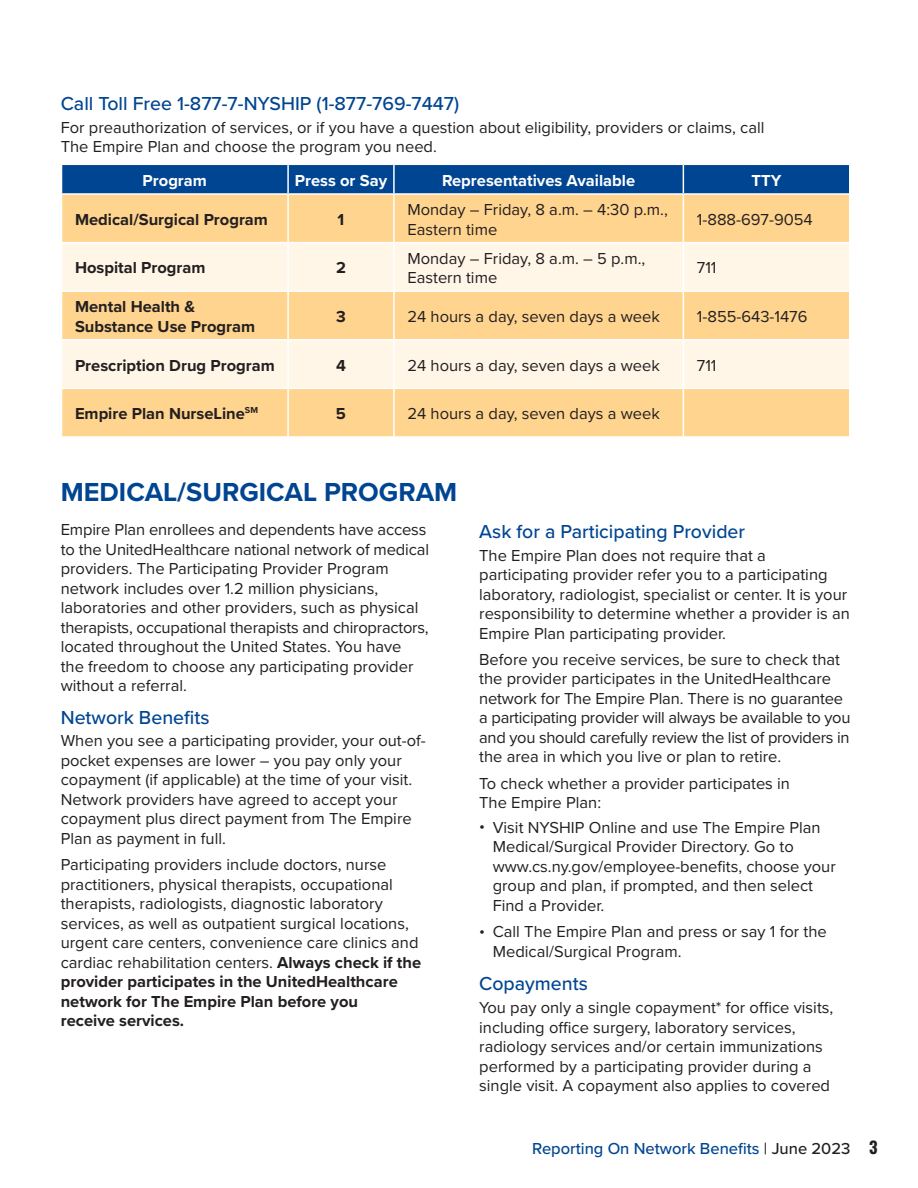
<style>
.page{position:relative;width:918px;height:1188px;background:#fff}
.page>*{position:absolute;margin:0;border:0;box-sizing:border-box;transform-origin:0 0}
.RO_2023_Section_Head{font:700 27px "Proxima Nova";color:#004591}
.RO_2023_Section_Head-2{font:500 19.5px "Proxima Nova";color:#004591}
.RO_2023_Body_11_13{font:16.5px/19.5px "Proxima Nova";color:#231f20}
.RO_2023_Programs_Cal{font:16.5px/19.5px "Proxima Nova";color:#231f20}
.RO_2023_Programs_Cal-2{font:700 16.5px/19.5px "Proxima Nova";color:#231f20}
.RO_2023_Programs_Cal-3{font:700 16.5px "Proxima Nova";color:#fff}
.t1{font:500 16.5px "Proxima Nova";color:#004591}
.s1{font-weight:700}
.s2{color:#231f20}
.s3{font-family:"Oswald";font-weight:700;color:#231f20}
</style>
<div class="page">
<div style="left:62px;top:195px;width:787px;height:241px;background:#ffd48e"></div>
<svg style="left:62px;top:243px;width:787px;height:145px;background:#ffeaca"></svg>
<hr style="left:683px;top:195px;width:1px;height:47px;background:#fff">
<hr style="left:683px;top:243px;width:1px;height:47px;background:#fff">
<hr style="left:683px;top:292px;width:1px;height:47px;background:#fff">
<hr style="left:683px;top:341px;width:1px;height:47px;background:#fff">
<hr style="left:683px;top:389px;width:1px;height:47px;background:#fff">
<svg style="left:62px;top:164px;width:787px;height:29px;background:#0a4c95"></svg>
<hr style="left:287px;top:195px;width:2px;height:47px;background:#fff">
<hr style="left:393px;top:195px;width:2px;height:47px;background:#fff">
<hr style="left:61px;top:242px;width:227px;height:1px;background:#fff">
<hr style="left:288px;top:242px;width:106px;height:1px;background:#fff">
<hr style="left:287px;top:243px;width:2px;height:47px;background:#fff">
<hr style="left:394px;top:242px;width:289px;height:1px;background:#fff">
<hr style="left:393px;top:243px;width:2px;height:47px;background:#fff">
<hr style="left:683px;top:242px;width:167px;height:1px;background:#fff">
<hr style="left:61px;top:290px;width:227px;height:2px;background:#fff">
<hr style="left:288px;top:290px;width:106px;height:2px;background:#fff">
<hr style="left:287px;top:292px;width:2px;height:47px;background:#fff">
<hr style="left:394px;top:290px;width:289px;height:2px;background:#fff">
<hr style="left:393px;top:292px;width:2px;height:47px;background:#fff">
<hr style="left:683px;top:290px;width:167px;height:2px;background:#fff">
<hr style="left:61px;top:339px;width:227px;height:2px;background:#fff">
<hr style="left:288px;top:339px;width:106px;height:2px;background:#fff">
<hr style="left:287px;top:341px;width:2px;height:47px;background:#fff">
<hr style="left:394px;top:339px;width:289px;height:2px;background:#fff">
<hr style="left:393px;top:341px;width:2px;height:47px;background:#fff">
<hr style="left:683px;top:339px;width:167px;height:2px;background:#fff">
<hr style="left:61px;top:388px;width:227px;height:1px;background:#fff">
<hr style="left:288px;top:388px;width:106px;height:1px;background:#fff">
<hr style="left:287px;top:389px;width:2px;height:47px;background:#fff">
<hr style="left:394px;top:388px;width:289px;height:1px;background:#fff">
<hr style="left:393px;top:389px;width:2px;height:47px;background:#fff">
<hr style="left:683px;top:388px;width:167px;height:1px;background:#fff">
<p class="RO_2023_Section_Head-2" style="left:61px;top:89px;width:400px">Call Toll Free 1-877-7-NYSHIP (1-877-769-7447)</p>
<p class="RO_2023_Body_11_13" style="left:61px;top:117px;width:705px">For preauthorization of services, or if you have a question about eligibility, providers or claims, call<br>The Empire Plan and choose the program you need.</p>
<p class="RO_2023_Programs_Cal-3" style="left:143px;top:168px;width:66px">Program</p>
<p class="RO_2023_Programs_Cal-3" style="left:295px;top:168px;width:94px">Press or Say</p>
<p class="RO_2023_Programs_Cal-3" style="left:442px;top:168px;width:195px">Representatives Available</p>
<p class="RO_2023_Programs_Cal-3" style="left:752px;top:168px;width:31px">TTY</p>
<p class="RO_2023_Programs_Cal-2" style="left:75px;top:209px;width:195px">Medical/Surgical Program</p>
<p class="RO_2023_Programs_Cal-2" style="left:338px;top:209px;width:8px">1</p>
<p class="RO_2023_Programs_Cal" style="left:407px;top:199px;width:262px">Monday – Friday, 8 a.m. – 4:30 p.m.,<br>Eastern time</p>
<p class="RO_2023_Programs_Cal" style="left:697px;top:209px;width:117px">1-888-697-9054</p>
<p class="RO_2023_Programs_Cal-2" style="left:75px;top:258px;width:132px">Hospital Program</p>
<p class="RO_2023_Programs_Cal-2" style="left:336px;top:258px;width:11px">2</p>
<p class="RO_2023_Programs_Cal" style="left:407px;top:248px;width:239px">Monday – Friday, 8 a.m. – 5 p.m.,<br>Eastern time</p>
<p class="RO_2023_Programs_Cal" style="left:697px;top:257px;width:21px">711</p>
<p class="RO_2023_Programs_Cal-2" style="left:75px;top:297px;width:182px">Mental Health &amp;<br>Substance Use Program</p>
<p class="RO_2023_Programs_Cal-2" style="left:336px;top:306px;width:11px">3</p>
<p class="RO_2023_Programs_Cal" style="left:407px;top:306px;width:254px">24 hours a day, seven days a week</p>
<p class="RO_2023_Programs_Cal" style="left:697px;top:306px;width:112px">1-855-643-1476</p>
<p class="RO_2023_Programs_Cal-2" style="left:75px;top:355px;width:201px">Prescription Drug Program</p>
<p class="RO_2023_Programs_Cal-2" style="left:336px;top:355px;width:11px">4</p>
<p class="RO_2023_Programs_Cal" style="left:407px;top:355px;width:254px">24 hours a day, seven days a week</p>
<p class="RO_2023_Programs_Cal" style="left:697px;top:355px;width:21px">711</p>
<p class="RO_2023_Programs_Cal-2" style="left:75px;top:404px;width:185px">Empire Plan NurseLine<sup>SM</sup></p>
<p class="RO_2023_Programs_Cal-2" style="left:336px;top:404px;width:12px">5</p>
<p class="RO_2023_Programs_Cal" style="left:407px;top:403px;width:254px">24 hours a day, seven days a week</p>
<p class="RO_2023_Section_Head" style="left:61px;top:471px;width:398px">MEDICAL/SURGICAL PROGRAM</p>
<p class="RO_2023_Body_11_13" style="left:61px;top:520px;width:370px">Empire Plan enrollees and dependents have access to the UnitedHealthcare national network of medical providers. The Participating Provider Program network includes over 1.2 million physicians, laboratories and other providers, such as physical therapists, occupational therapists and chiropractors, located throughout the United States. You have<br>the freedom to choose any participating provider without a referral.</p>
<p class="RO_2023_Section_Head-2" style="left:61px;top:703px;width:150px">Network Benefits</p>
<p class="RO_2023_Body_11_13" style="left:61px;top:730px;width:367px">When you see a participating provider, your out-of&shy;pocket expenses are lower – you pay only your copayment (if applicable) at the time of your visit.<br>Network providers have agreed to accept your copayment plus direct payment from The Empire Plan as payment in full.</p>
<p class="RO_2023_Body_11_13" style="left:61px;top:854px;width:362px">Participating providers include doctors, nurse practitioners, physical therapists, occupational therapists, radiologists, diagnostic laboratory services, as well as outpatient surgical locations, urgent care centers, convenience care clinics and cardiac rehabilitation centers. <span class="s1">Always check if the provider participates in the UnitedHealthcare network for The Empire Plan before you<br>receive services.</span></p>
<p class="RO_2023_Section_Head-2" style="left:479px;top:517px;width:267px">Ask for a Participating Provider</p>
<p class="RO_2023_Body_11_13" style="left:479px;top:545px;width:372px">The Empire Plan does not require that a participating provider refer you to a participating laboratory, radiologist, specialist or center. It is your responsibility to determine whether a provider is an Empire Plan participating provider.</p>
<p class="RO_2023_Body_11_13" style="left:479px;top:649px;width:373px">Before you receive services, be sure to check that the provider participates in the UnitedHealthcare network for The Empire Plan. There is no guarantee a participating provider will always be available to you and you should carefully review the list of providers in the area in which you live or plan to retire.</p>
<p class="RO_2023_Body_11_13" style="left:479px;top:773px;width:312px">To check whether a provider participates in<br>The Empire Plan:</p>
<p class="RO_2023_Body_11_13" style="left:493px;top:817px;width:345px;text-indent:-14px">• Visit NYSHIP Online and use The Empire Plan Medical/Surgical Provider Directory. Go to www.cs.ny.gov/employee-benefits, choose your group and plan, if prompted, and then select Find a Provider.</p>
<p class="RO_2023_Body_11_13" style="left:493px;top:921px;width:336px;text-indent:-14px">• Call The Empire Plan and press or say 1 for the<br>Medical/Surgical Program.</p>
<p class="RO_2023_Section_Head-2" style="left:479px;top:969px;width:110px">Copayments</p>
<p class="RO_2023_Body_11_13" style="left:479px;top:997px;width:356px">You pay only a single copayment* for office visits, including office surgery, laboratory services, radiology services and/or certain immunizations performed by a participating provider during a single visit. A copayment also applies to covered</p>
<p class="t1" style="left:532px;top:1136px;width:347px">Reporting On Network Benefits <span class="s2">| June 2023</span> <span class="s3">3</span></p>
</div>
